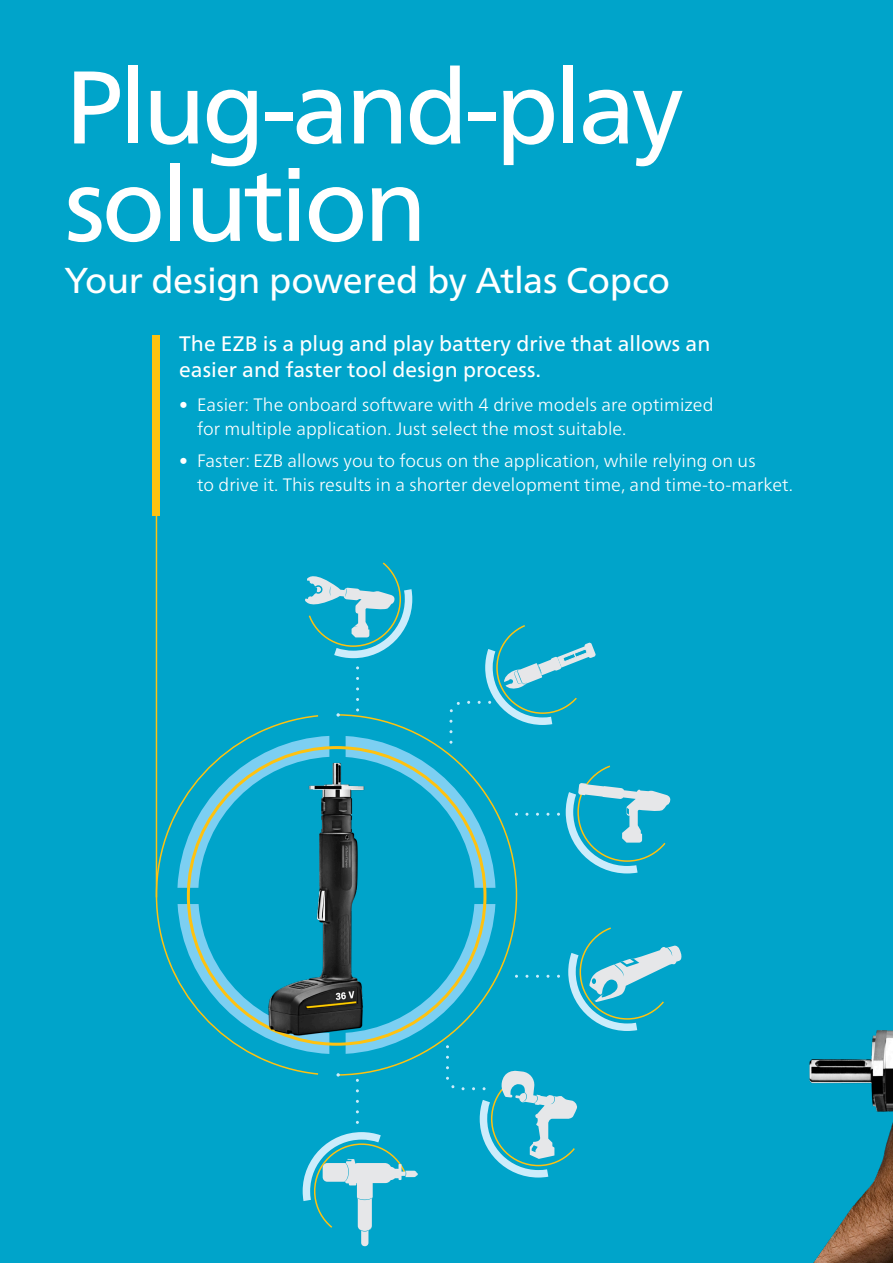
<style>
.page{position:relative;width:893px;height:1263px;background:#00a4ca}
.page>*{position:absolute;margin:0;border:0;box-sizing:border-box;transform-origin:0 0}
.Part_Number_-_Blue{font:103.05px/97.4px "Neue Frutiger World";letter-spacing:-.04em;color:#fff}
.Headline_2{font:36px "Neue Frutiger World";letter-spacing:-.01em;color:#fff}
.Product_info{font:21px/25.5px "Neue Frutiger World";letter-spacing:.005em;color:#fff}
.t1{font:300 18px/24px "Neue Frutiger World";letter-spacing:.005em;color:#fff}
</style>
<div class="page">
<hr style="left:156px;top:335px;width:1px;height:562px;background:#fec210">
<div style="left:153px;top:335px;width:7px;height:180px;background:#fec210"></div>
<svg style="left:156px;top:715px;width:162px;height:360px;background:#1aa9c3"></svg>
<div style="left:338px;top:888px;width:179px;height:188px;background:#00a4ca"></div>
<svg style="left:336px;top:1073px;width:4px;height:3px"></svg>
<svg style="left:446px;top:1077px;width:9px;height:11px"></svg>
<svg style="left:428px;top:904px;width:67px;height:155px;background:#28aec9"></svg>
<img style="left:217px;top:888px;width:211px;height:174px">
<svg style="left:177px;top:548px;width:503px;height:340px;background:#12a6c7"></svg>
<svg style="left:568px;top:921px;width:114px;height:110px;background:#34b3cd"></svg>
<svg style="left:472px;top:1068px;width:117px;height:109px;background:#36b4cf"></svg>
<svg style="left:303px;top:1132px;width:115px;height:114px;background:#3bb5cf"></svg>
<img style="left:802px;top:967px;width:91px;height:296px">
<p class="Part_Number_-_Blue" style="left:64px;top:61px;width:620px">Plug-and-play solution</p>
<p class="Headline_2" style="left:64px;top:252px;width:607px">Your design powered by Atlas Copco</p>
<p class="Product_info" style="left:179px;top:332px;width:533px">The EZB is a plug and play battery drive that allows an easier and faster tool design process.</p>
<p class="t1" style="left:197px;top:392px;width:518px;text-indent:-18px">• Easier: The onboard software with 4 drive models are optimized for multiple application. Just select the most suitable.</p>
<p class="t1" style="left:197px;top:449px;width:597px;text-indent:-18px">• Faster: EZB allows you to focus on the application, while relying on us<br>to drive it. This results in a shorter development time, and time-to-market.</p>
</div>
